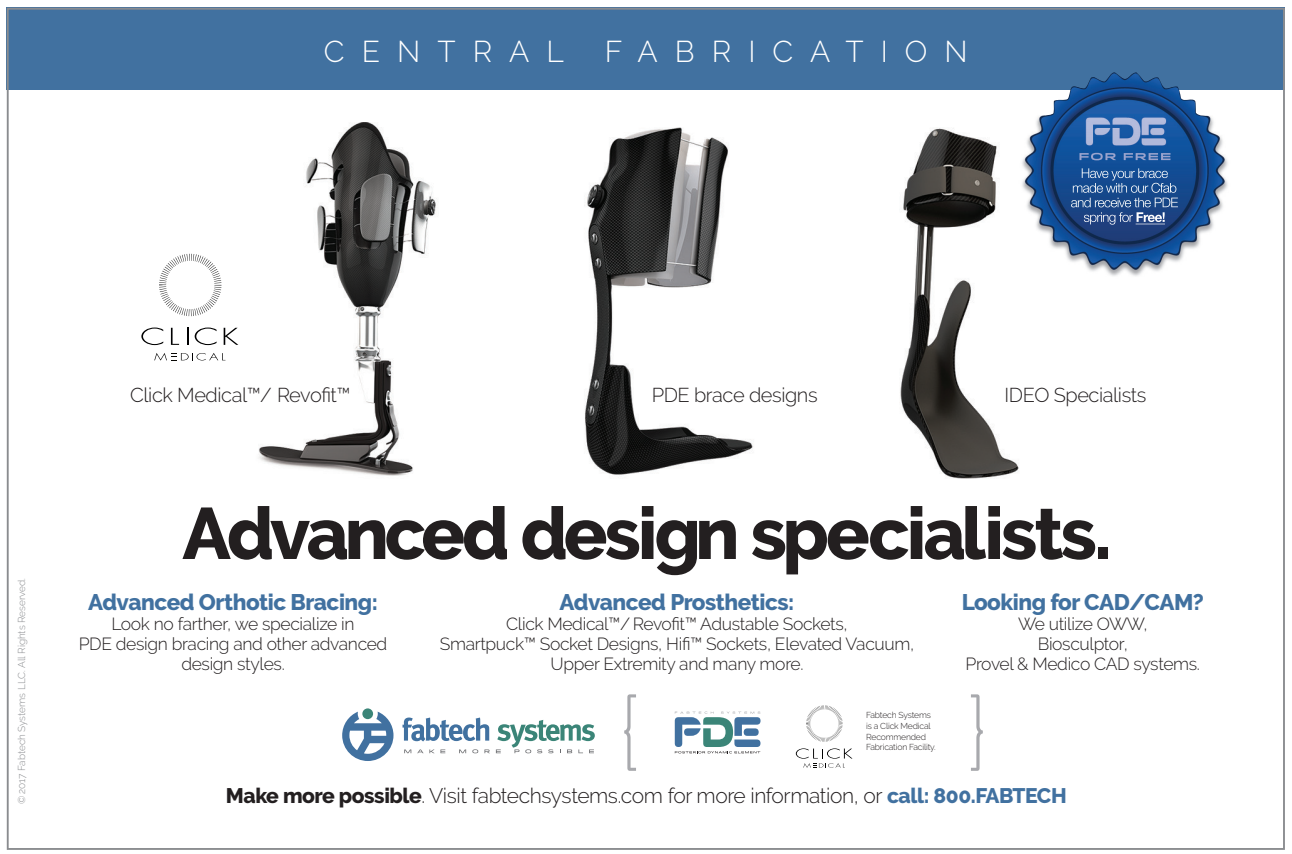
<style>
.page{position:relative;width:1292px;height:854px;background:#fff}
.page>*{position:absolute;margin:0;border:0;box-sizing:border-box;transform-origin:0 0}
.t1{font:200 99px "Raleway";color:#a8a9ad}
.t2{font:800 72.5px "Raleway";letter-spacing:-.04em;color:#231f20}
.t3{font:300 30px "Raleway";letter-spacing:.57em;color:#fff}
.t4{font:800 22.5px "Raleway";letter-spacing:-.02em;color:#4171a0}
.t5{font:300 21px "Raleway";letter-spacing:-.02em;color:#231f20}
.t6{font:300 20px "Raleway";letter-spacing:-.02em;color:#231f20}
.t7{font:300 17.5px/20px "Raleway";letter-spacing:-.02em;color:#231f20;text-align:center}
.t8{font:300 10px "Raleway";color:#8a8c8f}
.t9{font:300 8.5px/10.8px "Raleway";letter-spacing:-.02em;color:#231f20}
.s1{font-weight:800}
.s2{font-weight:800;color:#4171a0}
</style>
<div class="page">
<div style="left:7px;top:8px;width:1278px;height:82px;background:#4171a0"></div>
<img style="left:154px;top:122px;width:865px;height:357px">
<img style="left:1022px;top:72px;width:206px;height:204px">
<img style="left:1079px;top:153px;width:91px;height:7px">
<img style="left:1082px;top:168px;width:86px;height:10px">
<img style="left:1094px;top:183px;width:82px;height:10px">
<img style="left:1084px;top:197px;width:94px;height:10px">
<img style="left:1101px;top:212px;width:64px;height:10px">
<svg style="left:159px;top:254px;width:62px;height:62px"></svg>
<svg style="left:141px;top:327px;width:22px;height:18px"></svg>
<svg style="left:171px;top:328px;width:8px;height:17px"></svg>
<svg style="left:187px;top:328px;width:1px;height:17px"></svg>
<svg style="left:195px;top:327px;width:22px;height:18px"></svg>
<svg style="left:224px;top:328px;width:14px;height:17px"></svg>
<svg style="left:154px;top:353px;width:71px;height:8px"></svg>
<svg style="left:806px;top:705px;width:37px;height:36px"></svg>
<svg style="left:796px;top:748px;width:56px;height:20px"></svg>
<svg style="left:674px;top:711px;width:87px;height:43px"></svg>
<svg style="left:342px;top:708px;width:253px;height:53px"></svg>
<p class="t3" style="left:324px;top:34px;width:241px">central</p>
<p class="t3" style="left:605px;top:34px;width:364px">fabrication</p>
<p class="t8" style="left:16px;top:804px;width:228px;rotate:-90deg">© 2017 Fabtech Systems LLC. All Rights Reserved.</p>
<p class="t6" style="left:130px;top:383px;width:222px">Click Medical™/ Revofit™</p>
<p class="t6" style="left:652px;top:383px;width:168px">PDE brace designs</p>
<p class="t6" style="left:1005px;top:383px;width:143px">IDEO Specialists</p>
<p class="t2" style="left:182px;top:492px;width:930px">Advanced design specialists.</p>
<p class="t4" style="left:88px;top:589px;width:291px">Advanced Orthotic Bracing:</p>
<p class="t7" style="left:79px;top:614px;width:310px">Look no farther, we specialize in<br>PDE design bracing and other advanced design styles.</p>
<p class="t4" style="left:559px;top:589px;width:236px">Advanced Prosthetics:</p>
<p class="t7" style="left:440px;top:614px;width:476px">Click Medical™/ Revofit™ Adustable Sockets,<br>Smartpuck™ Socket Designs, Hifi™ Sockets, Elevated Vacuum,<br>Upper Extremity and many more.</p>
<p class="t4" style="left:962px;top:589px;width:244px">Looking for CAD/CAM?</p>
<p class="t7" style="left:966px;top:614px;width:236px">We utilize OWW,<br>Biosculptor,<br>Provel &amp; Medico CAD systems.</p>
<p class="t1" style="left:618px;top:674px;width:25px">{</p>
<p class="t1" style="left:965px;top:674px;width:25px">}</p>
<p class="t9" style="left:866px;top:709px;width:71px">Fabtech Systems is a Click Medical<br>Recommended<br>Fabrication Facility.</p>
<p class="t5" style="left:226px;top:783px;width:842px"><span class="s1">Make more possible</span>. Visit fabtechsystems.com for more information, or <span class="s2">call: 800.FABTECH</span></p>
</div>
